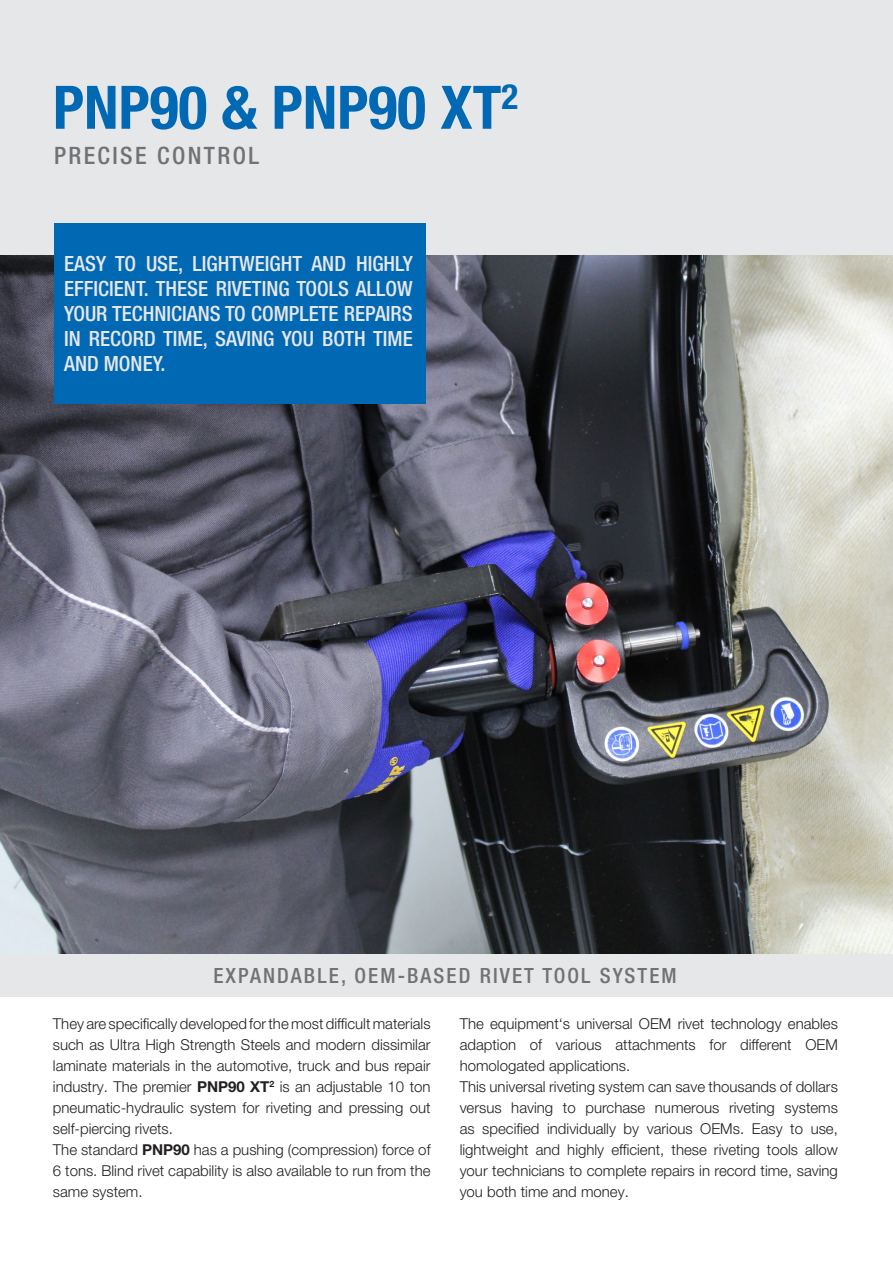
<style>
.page{position:relative;width:893px;height:1263px;background:#fff}
.page>*{position:absolute;margin:0;border:0;box-sizing:border-box;transform-origin:0 0}
.t1{font:700 condensed 60px "Helvetica Neue LT Pro";color:#0168b3}
.t2{font:500 condensed 24px "Helvetica Neue LT Pro";letter-spacing:.1em;color:#717275}
.t3{font:500 condensed 21px/25.2px "Helvetica Neue LT Pro";color:#e6e7e9;text-align:justify}
.t4{font:500 condensed 21px "Helvetica Neue LT Pro";letter-spacing:.1em;color:#717275}
.t5{font:300 15px/21px "Helvetica Neue LT Pro";color:#231f20;text-align:justify}
.s1{font-weight:700}
</style>
<div class="page">
<div style="left:0;top:0;width:893px;height:255px;background:#e6e7e9"></div>
<img style="left:0;top:256px;width:893px;height:697px">
<div style="left:54px;top:223px;width:371px;height:181px;background:#0168b3"></div>
<div style="left:0;top:953px;width:893px;height:43px;background:#e6e7e9"></div>
<p class="t1" style="left:53px;top:71px;width:467px">PNP90 &amp; PNP90 XT<sup>2</sup></p>
<p class="t2" style="left:54px;top:142px;width:207px">PRECISE CONTROL</p>
<p class="t3" style="left:64px;top:250px;width:350px">EASY TO USE, LIGHTWEIGHT AND HIGHLY EFFICIENT. THESE RIVETING TOOLS ALLOW YOUR TECHNICIANS TO COMPLETE REPAIRS IN RECORD TIME, SAVING YOU BOTH TIME AND MONEY.</p>
<p class="t4" style="left:213px;top:962px;width:465px">EXPANDABLE, OEM-BASED RIVET TOOL SYSTEM</p>
<p class="t5" style="left:53px;top:1013px;width:379px">They are specifically developed for the most difficult materials such as Ultra High Strength Steels and modern dissimilar laminate materials in the automotive, truck and bus repair industry. The premier <span class="s1">PNP90 XT</span><sup>2</sup> is an adjustable 10 ton pneumatic-hydraulic system for riveting and pressing out self-piercing rivets.</p>
<p class="t5" style="left:53px;top:1139px;width:379px">The standard <span class="s1">PNP90</span> has a pushing (compression) force of 6 tons. Blind rivet capability is also available to run from the same system.</p>
<p class="t5" style="left:460px;top:1013px;width:380px">The equipment‘s universal OEM rivet technology enables adaption of various attachments for different OEM homologated applications.</p>
<p class="t5" style="left:460px;top:1076px;width:380px">This universal riveting system can save thousands of dollars versus having to purchase numerous riveting systems as specified individually by various OEMs. Easy to use, lightweight and highly efficient, these riveting tools allow your technicians to complete repairs in record time, saving you both time and money.</p>
</div>
